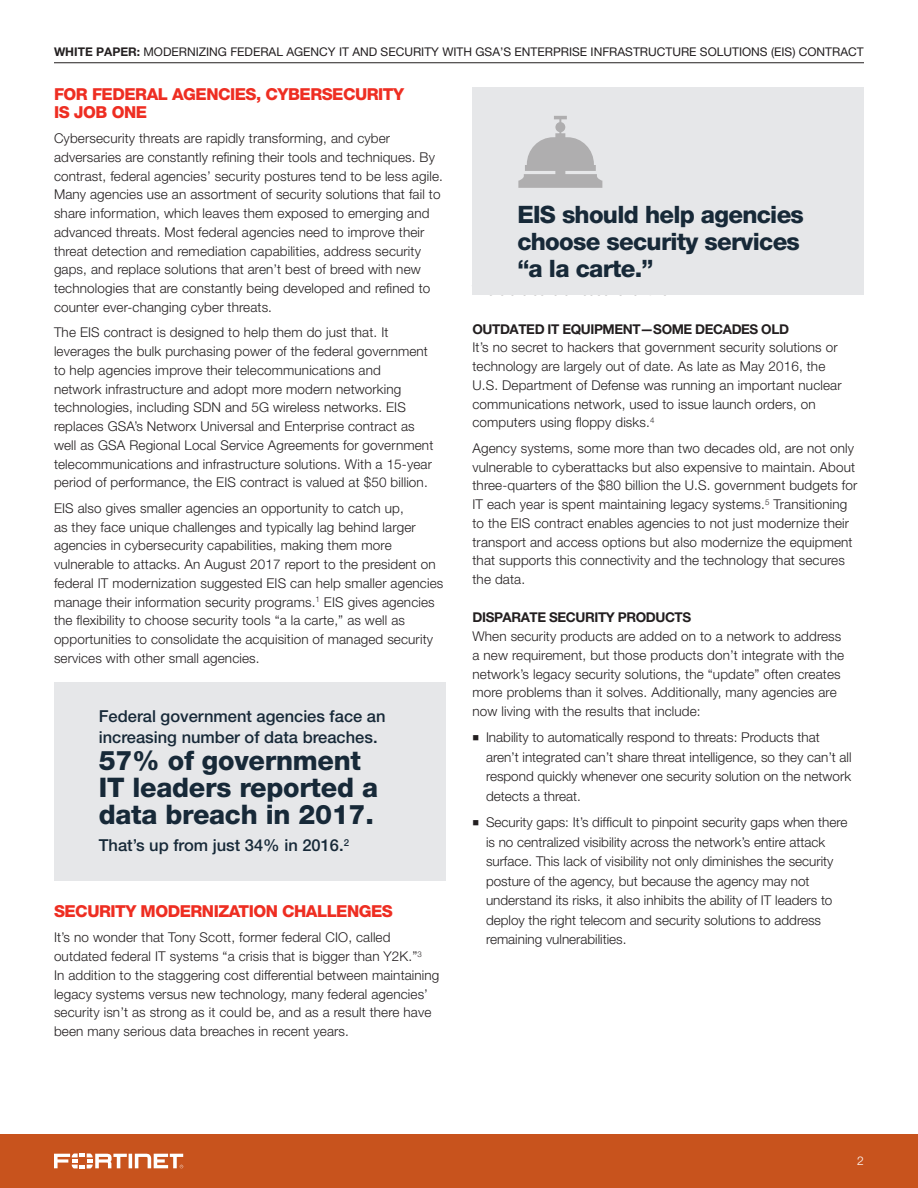
<style>
.page{position:relative;width:918px;height:1188px;background:#fff}
.page>*{position:absolute;margin:0;border:0;box-sizing:border-box;transform-origin:0 0}
.Body_Copy_Sub-SUBHEA{font:800 27px/27px "Helvetica Neue LT Pro";letter-spacing:-.01em;color:#172938}
.Body_Copy_Sub-SUBHEA-2{font:800 24px/27px "Helvetica Neue LT Pro";letter-spacing:-.03em;color:#172938}
.Body_Copy_Sub-SUBHEA-3{font:500 16.5px/21px "Helvetica Neue LT Pro";color:#172938}
.Body_Copy_SUBHEAD__R{font:800 16.5px/18px "Helvetica Neue LT Pro";letter-spacing:-.03em;color:#ee2e22}
.Body_Copy{font:300 13.5px/18.8px "Helvetica Neue LT Pro";letter-spacing:.01em;color:#231f20}
.Body_Copy_Sub-SUBHEA-4{font:300 13.5px/18.8px "Helvetica Neue LT Pro";letter-spacing:.01em;color:#231f20}
.Page_Header{font:12px "Helvetica Neue LT Pro";color:#231f20}
.t1{font:300 12px "Helvetica Neue LT Pro";color:#fff}
.s1{font-weight:700}
</style>
<div class="page">
<div style="left:0;top:1134px;width:918px;height:54px;background:#c8531d"></div>
<svg style="left:54px;top:1154px;width:129px;height:14px"></svg>
<hr style="left:54px;top:63px;width:810px;height:1px;background:#231f20">
<div style="left:54px;top:683px;width:392px;height:198px;background:#e6e7e9"></div>
<div style="left:472px;top:88px;width:392px;height:207px;background:#e6e7e9"></div>
<svg style="left:518px;top:116px;width:84px;height:72px"></svg>
<p class="Page_Header" style="left:54px;top:44px;width:811px"><span class="s1">WHITE PAPER:</span> MODERNIZING FEDERAL AGENCY IT AND SECURITY WITH GSA’S ENTERPRISE INFRASTRUCTURE SOLUTIONS (EIS) CONTRACT</p>
<p class="Body_Copy_SUBHEAD__R" style="left:54px;top:85px;width:352px">FOR FEDERAL AGENCIES, CYBERSECURITY<br>IS JOB ONE</p>
<p class="Body_Copy" style="left:54px;top:129px;width:390px">Cybersecurity threats are rapidly transforming, and cyber adversaries are constantly refining their tools and techniques. By contrast, federal agencies’ security postures tend to be less agile.<br>Many agencies use an assortment of security solutions that fail to share information, which leaves them exposed to emerging and advanced threats. Most federal agencies need to improve their threat detection and remediation capabilities, address security gaps, and replace solutions that aren’t best of breed with new technologies that are constantly being developed and refined to counter ever-changing cyber threats.</p>
<p class="Body_Copy" style="left:54px;top:323px;width:381px">The EIS contract is designed to help them do just that. It leverages the bulk purchasing power of the federal government to help agencies improve their telecommunications and<br>network infrastructure and adopt more modern networking technologies, including SDN and 5G wireless networks. EIS replaces GSA’s Networx Universal and Enterprise contract as well as GSA Regional Local Service Agreements for government telecommunications and infrastructure solutions. With a 15-year period of performance, the EIS contract is valued at $50 billion.</p>
<p class="Body_Copy" style="left:54px;top:498px;width:391px">EIS also gives smaller agencies an opportunity to catch up,<br>as they face unique challenges and typically lag behind larger agencies in cybersecurity capabilities, making them more vulnerable to attacks. An August 2017 report to the president on federal IT modernization suggested EIS can help smaller agencies manage their information security programs.<sup>1</sup> EIS gives agencies the flexibility to choose security tools “a la carte,” as well as opportunities to consolidate the acquisition of managed security services with other small agencies.</p>
<p class="Body_Copy_Sub-SUBHEA-2" style="left:517px;top:201px;width:288px">EIS should help agencies choose security services “a la carte.”</p>
<p class="Body_Copy_Sub-SUBHEA-4" style="left:472px;top:319px;width:371px"><span class="s1">OUTDATED IT EQUIPMENT—SOME DECADES OLD<br></span>It’s no secret to hackers that government security solutions or technology are largely out of date. As late as May 2016, the U.S. Department of Defense was running an important nuclear communications network, used to issue launch orders, on computers using floppy disks.<sup>4</sup></p>
<p class="Body_Copy" style="left:472px;top:438px;width:386px">Agency systems, some more than two decades old, are not only vulnerable to cyberattacks but also expensive to maintain. About three-quarters of the $80 billion the U.S. government budgets for IT each year is spent maintaining legacy systems.<sup>5</sup> Transitioning to the EIS contract enables agencies to not just modernize their transport and access options but also modernize the equipment that supports this connectivity and the technology that secures the data.</p>
<p class="Body_Copy_Sub-SUBHEA-4" style="left:472px;top:608px;width:373px"><span class="s1">DISPARATE SECURITY PRODUCTS<br></span>When security products are added on to a network to address a new requirement, but those products don’t integrate with the network’s legacy security solutions, the “update” often creates more problems than it solves. Additionally, many agencies are now living with the results that include:</p>
<p class="Body_Copy" style="left:486px;top:728px;width:367px;line-height:19.5px;text-indent:-14px">■ Inability to automatically respond to threats: Products that aren’t integrated can’t share threat intelligence, so they can’t all respond quickly whenever one security solution on the network detects a threat.</p>
<p class="Body_Copy" style="left:486px;top:812px;width:363px;line-height:19.5px;text-indent:-14px">■ Security gaps: It’s difficult to pinpoint security gaps when there is no centralized visibility across the network’s entire attack surface. This lack of visibility not only diminishes the security posture of the agency, but because the agency may not understand its risks, it also inhibits the ability of IT leaders to deploy the right telecom and security solutions to address remaining vulnerabilities.</p>
<p class="Body_Copy_Sub-SUBHEA-3" style="left:99px;top:705px;width:288px">Federal government agencies face an increasing number of data breaches.</p>
<p class="Body_Copy_Sub-SUBHEA" style="left:99px;top:747px;width:281px">57% of government<br>IT leaders reported a data breach in 2017.</p>
<p class="Body_Copy_Sub-SUBHEA-3" style="left:99px;top:834px;width:252px">That’s up from just 34% in 2016.<sup>2</sup></p>
<p class="Body_Copy_SUBHEAD__R" style="left:54px;top:902px;width:340px">SECURITY MODERNIZATION CHALLENGES</p>
<p class="Body_Copy" style="left:54px;top:928px;width:387px">It’s no wonder that Tony Scott, former federal CIO, called outdated federal IT systems “a crisis that is bigger than Y2K.”<sup>3<br></sup>In addition to the staggering cost differential between maintaining legacy systems versus new technology, many federal agencies’ security isn’t as strong as it could be, and as a result there have been many serious data breaches in recent years.</p>
<p class="t1" style="left:857px;top:1154px;width:8px">2</p>
</div>
